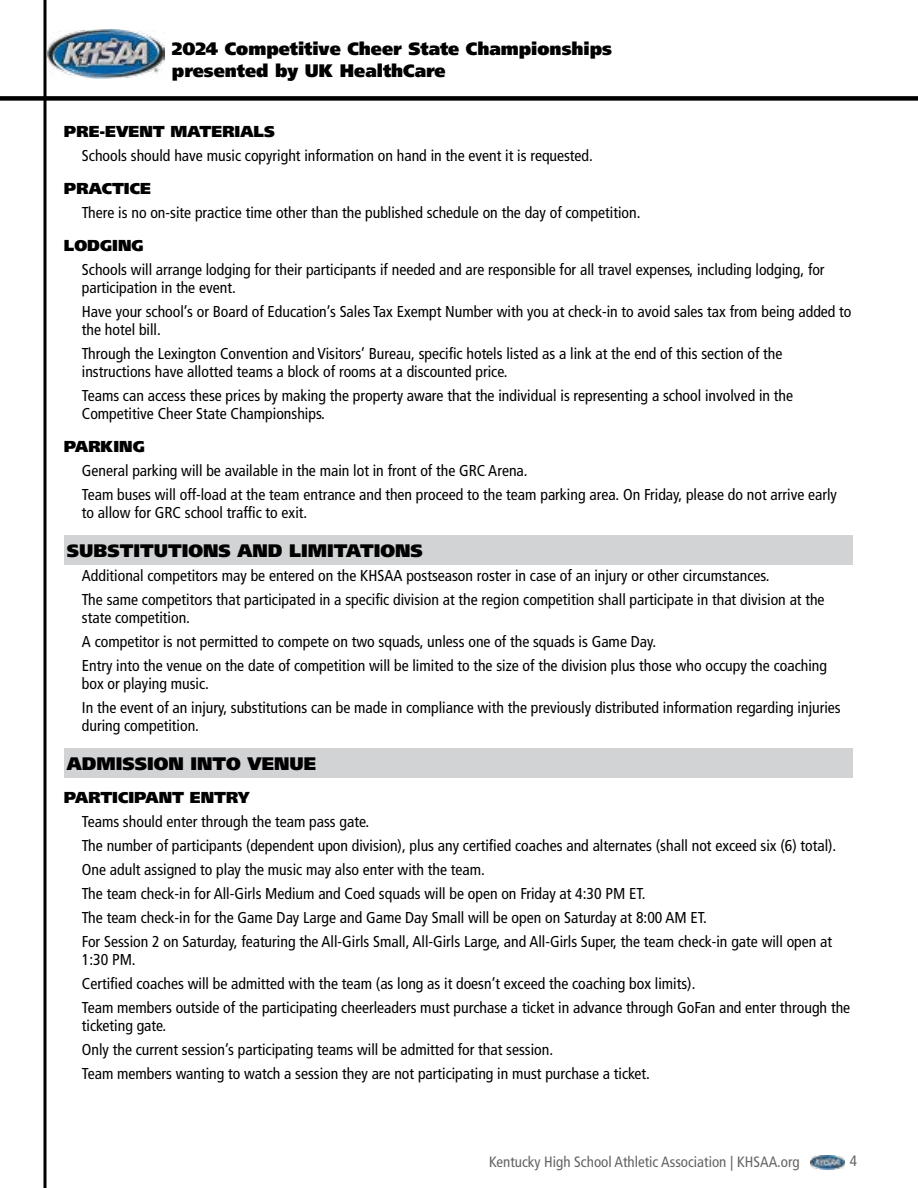
<style>
.page{position:relative;width:918px;height:1188px;background:#fff}
.page>*{position:absolute;margin:0;border:0;box-sizing:border-box;transform-origin:0 0}
.t1{font:900 18px/21.6px "Frutiger LT";color:#000}
.t2{font:condensed 15.75px/24px "Frutiger LT";color:#000}
.t3{font:900 15.75px "Frutiger LT";color:#000}
.t4{font:condensed 15px "Frutiger LT";color:#636466}
</style>
<div class="page">
<div style="left:0;top:96px;width:918px;height:5px;background:#000"></div>
<hr style="left:44px;top:0;width:2px;height:1188px;background:#000">
<img style="left:811px;top:1155px;width:33px;height:14px">
<img style="left:48px;top:30px;width:116px;height:48px">
<div style="left:64px;top:536px;width:788px;height:29px;background:#d1d3d4"></div>
<div style="left:64px;top:749px;width:788px;height:29px;background:#d1d3d4"></div>
<p class="t1" style="left:172px;top:38px;width:442px">2024 Competitive Cheer State Championships presented by UK HealthCare</p>
<p class="t3" style="left:64px;top:121px;width:212px">PRE-EVENT MATERIALS</p>
<p class="t2" style="left:82px;top:143px;width:513px">Schools should have music copyright information on hand in the event it is requested.</p>
<p class="t3" style="left:64px;top:178px;width:88px">PRACTICE</p>
<p class="t2" style="left:82px;top:200px;width:560px">There is no on-site practice time other than the published schedule on the day of competition.</p>
<p class="t3" style="left:64px;top:235px;width:81px">LODGING</p>
<p class="t2" style="left:82px;top:260px;width:744px;line-height:18px">Schools will arrange lodging for their participants if needed and are responsible for all travel expenses, including lodging, for participation in the event.</p>
<p class="t2" style="left:82px;top:302px;width:771px;line-height:18px">Have your school’s or Board of Education’s Sales Tax Exempt Number with you at check-in to avoid sales tax from being added to the hotel bill.</p>
<p class="t2" style="left:82px;top:344px;width:702px;line-height:18px">Through the Lexington Convention and Visitors’ Bureau, specific hotels listed as a link at the end of this section of the instructions have allotted teams a block of rooms at a discounted price.</p>
<p class="t2" style="left:82px;top:386px;width:713px;line-height:18px">Teams can access these prices by making the property aware that the individual is representing a school involved in the<br>Competitive Cheer State Championships.</p>
<p class="t3" style="left:64px;top:436px;width:83px">PARKING</p>
<p class="t2" style="left:82px;top:458px;width:757px">General parking will be available in the main lot in front of the GRC Arena.<br>Team buses will off-load at the team entrance and then proceed to the team parking area. On Friday, please do not arrive early</p>
<p class="t2" style="left:82px;top:500px;width:227px">to allow for GRC school traffic to exit.</p>
<p class="t1" style="left:67px;top:539px;width:357px">SUBSTITUTIONS AND LIMITATIONS</p>
<p class="t2" style="left:82px;top:563px;width:744px">Additional competitors may be entered on the KHSAA postseason roster in case of an injury or other circumstances.<br>The same competitors that participated in a specific division at the region competition shall participate in that division at the</p>
<p class="t2" style="left:82px;top:605px;width:747px">state competition.<br>A competitor is not permitted to compete on two squads, unless one of the squads is Game Day.<br>Entry into the venue on the date of competition will be limited to the size of the division plus those who occupy the coaching</p>
<p class="t2" style="left:82px;top:671px;width:760px">box or playing music.<br>In the event of an injury, substitutions can be made in compliance with the previously distributed information regarding injuries</p>
<p class="t2" style="left:82px;top:713px;width:119px">during competition.</p>
<p class="t1" style="left:67px;top:752px;width:251px">ADMISSION INTO VENUE</p>
<p class="t3" style="left:64px;top:787px;width:187px">PARTICIPANT ENTRY</p>
<p class="t2" style="left:82px;top:809px;width:756px">Teams should enter through the team pass gate.<br>The number of participants (dependent upon division), plus any certified coaches and alternates (shall not exceed six (6) total).<br>One adult assigned to play the music may also enter with the team.<br>The team check-in for All-Girls Medium and Coed squads will be open on Friday at 4:30 PM ET.<br>The team check-in for the Game Day Large and Game Day Small will be open on Saturday at 8:00 AM ET.<br>For Session 2 on Saturday, featuring the All-Girls Small, All-Girls Large, and All-Girls Super, the team check-in gate will open at</p>
<p class="t2" style="left:82px;top:947px;width:770px">1:30 PM.<br>Certified coaches will be admitted with the team (as long as it doesn’t exceed the coaching box limits).<br>Team members outside of the participating cheerleaders must purchase a ticket in advance through GoFan and enter through the</p>
<p class="t2" style="left:82px;top:1013px;width:570px">ticketing gate.<br>Only the current session’s participating teams will be admitted for that session.<br>Team members wanting to watch a session they are not participating in must purchase a ticket.</p>
<p class="t4" style="left:489px;top:1153px;width:312px">Kentucky High School Athletic Association | KHSAA.org</p>
<p class="t4" style="left:850px;top:1152px;width:9px">4</p>
</div>
